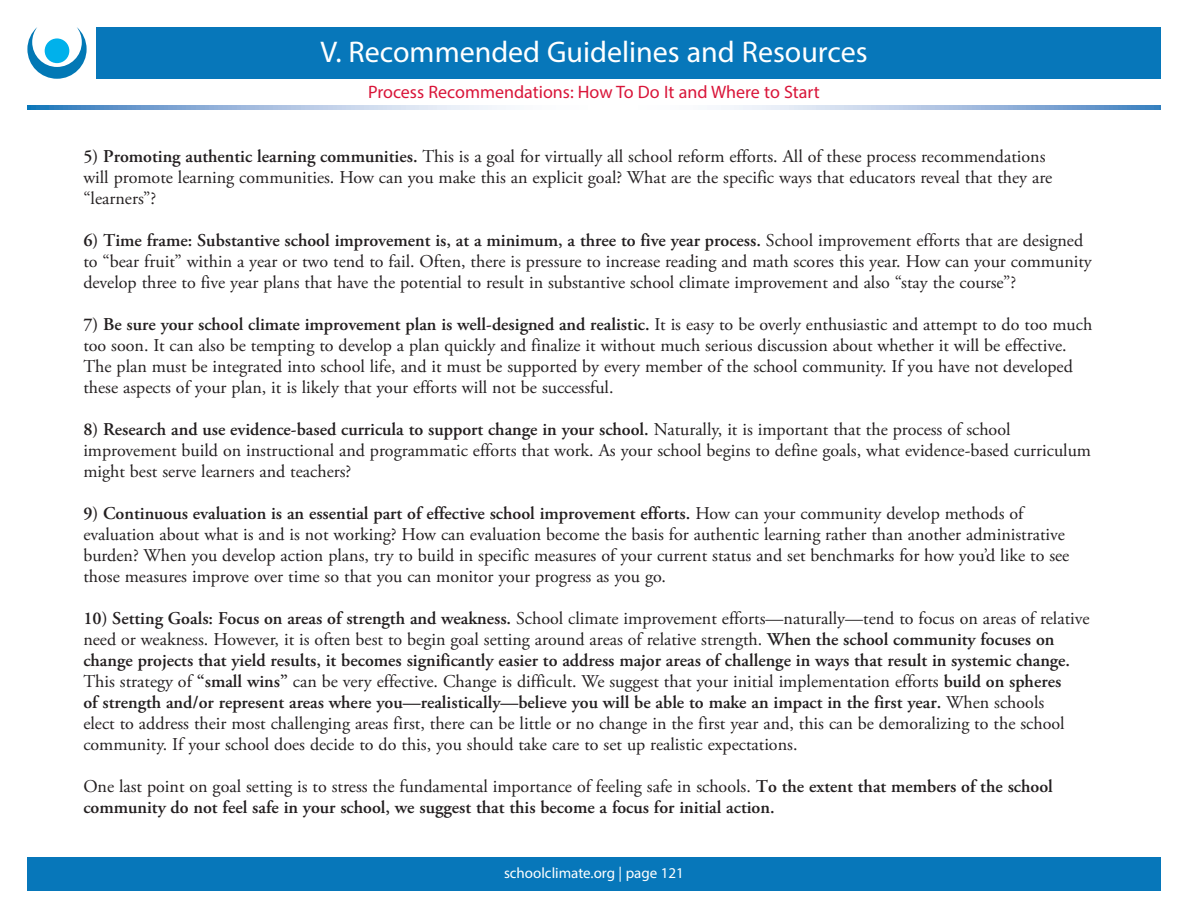
<style>
.page{position:relative;width:1188px;height:918px;background:#fff}
.page>*{position:absolute;margin:0;border:0;box-sizing:border-box;transform-origin:0 0}
.heads{font:30px "Myriad Pro";color:#fff}
.Regular_body{font:18px/21px "Adobe Garamond Pro";color:#231f20}
.Regular_body-2{font:600 18px/21px "Adobe Garamond Pro";color:#231f20}
.subheads{font:18px "Myriad Pro";color:#d91539}
.t1{font:15px "Myriad Pro";color:#fff}
.s1{font-weight:600}
.s2{font-weight:400}
</style>
<div class="page">
<div style="left:27px;top:27px;width:1134px;height:52px;background:#0777ba"></div>
<svg style="left:27px;top:105px;width:1134px;height:5px"></svg>
<div style="left:27px;top:857px;width:1134px;height:34px;background:#0777ba"></div>
<div style="left:18px;top:24px;width:77px;height:66px;background:#fff"></div>
<svg style="left:27px;top:27px;width:60px;height:52px"></svg>
<div style="left:45px;top:38px;width:24px;height:25px;background:#00b1eb;border-radius:50%"></div>
<p class="heads" style="left:320px;top:34px;width:549px">V. Recommended Guidelines and Resources</p>
<p class="subheads" style="left:368px;top:81px;width:453px">Process Recommendations: How To Do It and Where to Start</p>
<p class="Regular_body" style="left:83px;top:146px;width:970px"><span class="s1">5) Promoting authentic learning communities.</span> This is a goal for virtually all school reform efforts. All of these process recommendations will promote learning communities. How can you make this an explicit goal? What are the specific ways that educators reveal that they are “learners”?</p>
<p class="Regular_body" style="left:83px;top:230px;width:1010px"><span class="s1">6) Time frame: Substantive school improvement is, at a minimum, a three to five year process.</span> School improvement efforts that are designed to “bear fruit” within a year or two tend to fail. Often, there is pressure to increase reading and math scores this year. How can your community develop three to five year plans that have the potential to result in substantive school climate improvement and also “stay the course”?</p>
<p class="Regular_body" style="left:83px;top:314px;width:1010px"><span class="s1">7) Be sure your school climate improvement plan is well-designed and realistic.</span> It is easy to be overly enthusiastic and attempt to do too much too soon. It can also be tempting to develop a plan quickly and finalize it without much serious discussion about whether it will be effective.<br>The plan must be integrated into school life, and it must be supported by every member of the school community. If you have not developed these aspects of your plan, it is likely that your efforts will not be successful.</p>
<p class="Regular_body" style="left:83px;top:419px;width:1009px"><span class="s1">8) Research and use evidence-based curricula to support change in your school.</span> Naturally, it is important that the process of school improvement build on instructional and programmatic efforts that work. As your school begins to define goals, what evidence-based curriculum might best serve learners and teachers?</p>
<p class="Regular_body" style="left:83px;top:503px;width:988px"><span class="s1">9) Continuous evaluation is an essential part of effective school improvement efforts.</span> How can your community develop methods of evaluation about what is and is not working? How can evaluation become the basis for authentic learning rather than another administrative burden? When you develop action plans, try to build in specific measures of your current status and set benchmarks for how you’d like to see those measures improve over time so that you can monitor your progress as you go.</p>
<p class="Regular_body" style="left:83px;top:608px;width:1008px"><span class="s1">10) Setting Goals: Focus on areas of strength and weakness.</span> School climate improvement efforts—naturally—tend to focus on areas of relative need or weakness. However, it is often best to begin goal setting around areas of relative strength. <span class="s1">When the school community focuses on change projects that yield results, it becomes significantly easier to address major areas of challenge in ways that result in systemic change.<br></span>This strategy of <span class="s1">“small wins”</span> can be very effective. Change is difficult. We suggest that your initial implementation efforts <span class="s1">build on spheres<br>of strength and/or represent areas where you—realistically—believe you will be able to make an impact in the first year.</span> When schools<br>elect to address their most challenging areas first, there can be little or no change in the first year and, this can be demoralizing to the school community. If your school does decide to do this, you should take care to set up realistic expectations.</p>
<p class="Regular_body-2" style="left:83px;top:776px;width:971px"><span class="s2">One last point on goal setting is to stress the fundamental importance of feeling safe in schools.</span> To the extent that members of the school community do not feel safe in your school, we suggest that this become a focus for initial action.</p>
<p class="t1" style="left:504px;top:864px;width:181px">schoolclimate.org | page 121</p>
</div>
